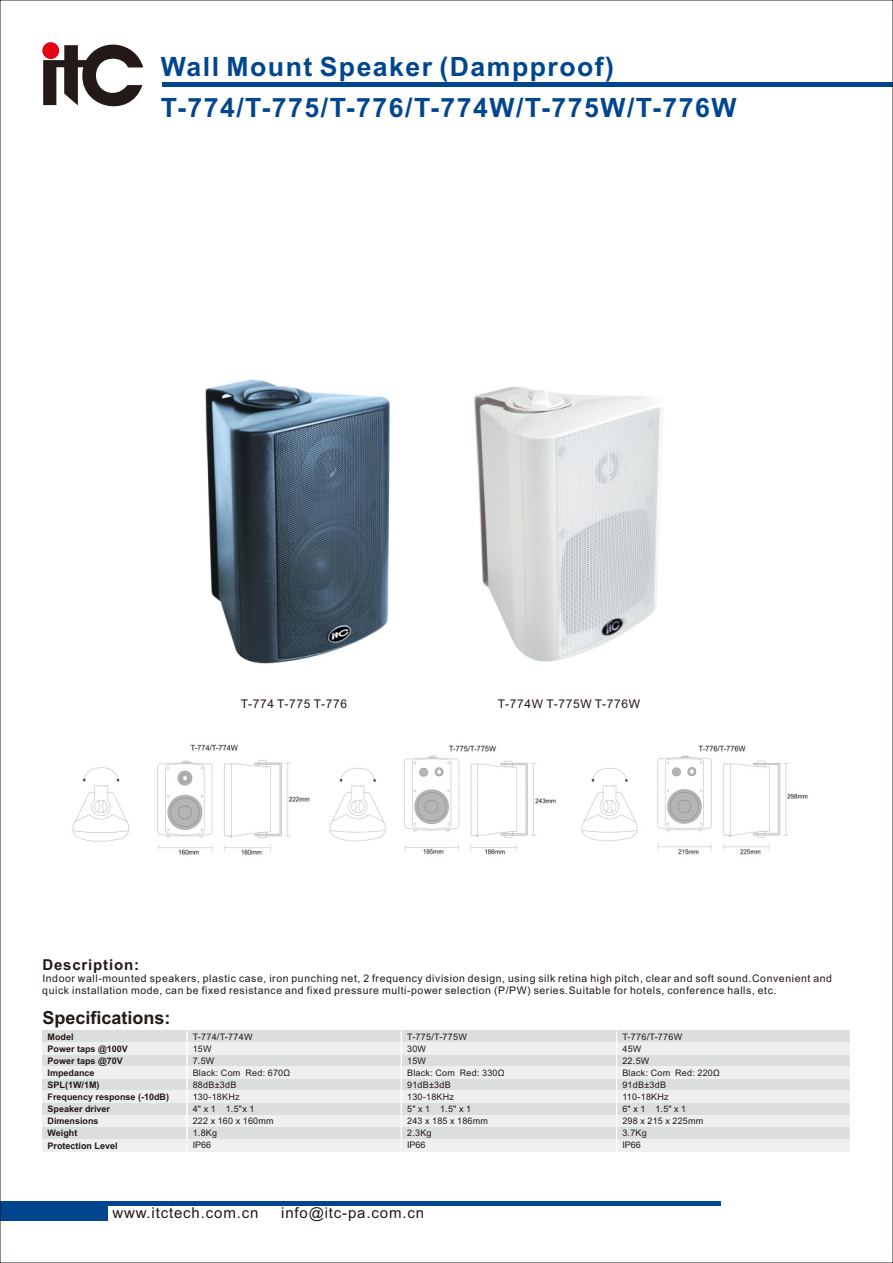
<style>
.page{position:relative;width:893px;height:1263px;background:#fff}
.page>*{position:absolute;margin:0;border:0;box-sizing:border-box;transform-origin:0 0}
.t1{font:700 26.55px/41.1px "Arial";letter-spacing:.055em;color:#00468e}
.t2{font:700 18px "Arial";color:#231916}
.t3{font:15px "Arial";letter-spacing:.055em;color:#231916}
.t4{font:700 15px "Arial";letter-spacing:.055em;color:#231916}
.t5{font:12px "Arial";letter-spacing:.055em;color:#231916}
.t6{font:10.5px/11.7px "Arial";letter-spacing:.055em;color:#231916}
.t7{font:9px/12px "Arial";letter-spacing:.03em;color:#231916}
.t8{font:700 9px/12px "Arial";color:#231916}
</style>
<div class="page">
<hr style="left:0;top:1202px;width:720px;height:4px;background:#00468e">
<div style="left:0;top:1202px;width:108px;height:18px;background:#00468e"></div>
<hr style="left:163px;top:82px;width:730px;height:4px;background:#00468e">
<svg style="left:43px;top:42px;width:100px;height:65px"></svg>
<div style="left:42px;top:1031px;width:808px;height:12px;background:#dcdddd"></div>
<div style="left:42px;top:1079px;width:808px;height:12px;background:#dcdddd"></div>
<div style="left:42px;top:1055px;width:808px;height:12px;background:#dcdddd"></div>
<div style="left:42px;top:1067px;width:808px;height:12px;background:#eeefef"></div>
<div style="left:42px;top:1043px;width:808px;height:12px;background:#eeefef"></div>
<div style="left:42px;top:1103px;width:808px;height:12px;background:#dcdddd"></div>
<div style="left:42px;top:1091px;width:808px;height:12px;background:#eeefef"></div>
<div style="left:42px;top:1115px;width:808px;height:12px;background:#eeefef"></div>
<div style="left:42px;top:1127px;width:808px;height:12px;background:#dcdddd"></div>
<hr style="left:616px;top:1031px;width:1px;height:108px;background:#fff">
<img style="left:205px;top:379px;width:186px;height:285px">
<img style="left:72px;top:744px;width:484px;height:111px">
<img style="left:581px;top:745px;width:227px;height:110px">
<img style="left:474px;top:387px;width:189px;height:275px">
<div style="left:42px;top:1139px;width:808px;height:12px;background:#eeefef"></div>
<hr style="left:186px;top:1031px;width:1px;height:120px;background:#fff">
<hr style="left:401px;top:1031px;width:1px;height:121px;background:#fff">
<hr style="left:616px;top:1057px;width:1px;height:108px;background:#fff">
<h1 class="t1" style="left:161px;top:48px;width:577px">Wall Mount Speaker (Dampproof)<br>T-774/T-775/T-776/T-774W/T-775W/T-776W</h1>
<p class="t5" style="left:241px;top:699px;width:108px">T-774 T-775 T-776</p>
<p class="t5" style="left:498px;top:699px;width:144px">T-774W T-775W T-776W</p>
<h3 class="t4" style="left:42px;top:959px;width:98px">Description:</h3>
<p class="t6" style="left:42px;top:974px;width:791px">Indoor wall-mounted speakers, plastic case, iron punching net, 2 frequency division design, using silk retina high pitch, clear and soft sound.Convenient and quick installation mode, can be fixed resistance and fixed pressure multi-power selection (P/PW) series.Suitable for hotels, conference halls, etc.</p>
<h2 class="t2" style="left:42px;top:1011px;width:130px">Specifications:</h2>
<p class="t8" style="left:48px;top:1032px;width:123px">Model<br>Power taps @100V<br>Power taps @70V<br>Impedance<br>SPL(1W/1M)<br>Frequency response (-10dB)<br>Speaker driver<br>Dimensions<br>Weight</p>
<p class="t7" style="left:407px;top:1032px;width:99px">T-775/T-775W<br>30W<br>15W<br>Black: Com Red: 330Ω<br>91dB±3dB<br>130-18KHz<br>5" x 1 1.5" x 1<br>243 x 185 x 186mm<br>2.3Kg</p>
<p class="t7" style="left:622px;top:1032px;width:99px">T-776/T-776W<br>45W<br>22.5W<br>Black: Com Red: 220Ω<br>91dB±3dB<br>110-18KHz<br>6" x 1 1.5" x 1<br>298 x 215 x 225mm<br>3.7Kg</p>
<p class="t7" style="left:193px;top:1032px;width:99px">T-774/T-774W<br>15W<br>7.5W<br>Black: Com Red: 670Ω<br>88dB±3dB<br>130-18KHz<br>4" x 1 1.5"x 1<br>222 x 160 x 160mm<br>1.8Kg</p>
<p class="t8" style="left:48px;top:1140px;width:72px">Protection Level</p>
<p class="t7" style="left:193px;top:1139px;width:20px">IP66</p>
<p class="t7" style="left:407px;top:1139px;width:20px">IP66</p>
<p class="t7" style="left:622px;top:1139px;width:20px">IP66</p>
<h3 class="t3" style="left:112px;top:1207px;width:147px">www.itctech.com.cn</h3>
<h3 class="t3" style="left:281px;top:1207px;width:144px">info@itc-pa.com.cn</h3>
</div>
